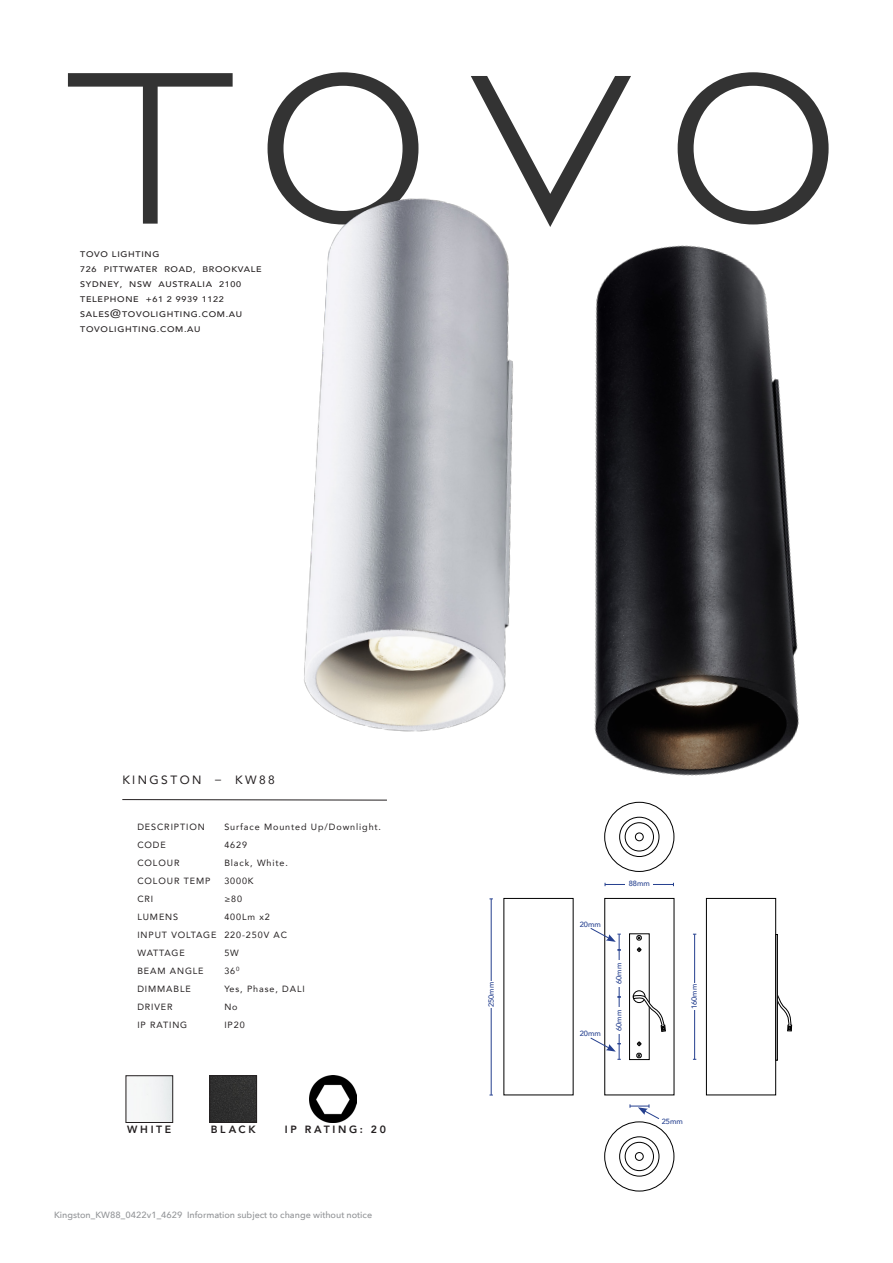
<style>
.page{position:relative;width:893px;height:1263px;background:#fff}
.page>*{position:absolute;margin:0;border:0;box-sizing:border-box;transform-origin:0 0}
.t1{font:12px "Avenir";letter-spacing:.2em;color:#231f20}
.t2{font:800 10.5px "Avenir";letter-spacing:.25em;color:#231f20}
.TOVO_DESCRIPTION_STY{font:9px "Avenir";letter-spacing:.1em;color:#231f20}
.t3{font:500 9px "Avenir Next";color:#939598}
.TOVO_Style{font:500 8.1px "Avenir";letter-spacing:.075em;color:#231f20;scale:1.11 1}
.t4{font:500 7.5px "Avenir";color:#25408f}
.s1{font-family:"Avenir Next";font-weight:400;font-size:12.15px}
</style>
<div class="page">
<svg style="left:777px;top:991px;width:15px;height:40px"></svg>
<div style="left:605px;top:1122px;width:69px;height:69px;border:1px solid #000;border-radius:50%"></div>
<svg style="left:620px;top:1137px;width:39px;height:39px"></svg>
<div style="left:620px;top:1137px;width:39px;height:39px;border:1px solid #000;border-radius:50%"></div>
<div style="left:625px;top:1142px;width:28px;height:28px;background:#fff;border-radius:50%"></div>
<div style="left:625px;top:1142px;width:29px;height:29px;border:1px solid #000;border-radius:50%"></div>
<div style="left:635px;top:1152px;width:8px;height:8px;border:1px solid #000;border-radius:50%"></div>
<svg style="left:620px;top:817px;width:39px;height:39px"></svg>
<div style="left:620px;top:817px;width:39px;height:39px;border:1px solid #000;border-radius:50%"></div>
<div style="left:625px;top:823px;width:28px;height:28px;background:#fff;border-radius:50%"></div>
<div style="left:625px;top:823px;width:29px;height:28px;border:1px solid #000;border-radius:50%"></div>
<div style="left:635px;top:833px;width:8px;height:8px;border:1px solid #000;border-radius:50%"></div>
<div style="left:706px;top:898px;width:70px;height:197px;border:1px solid #000"></div>
<div style="left:629px;top:934px;width:20px;height:126px;border:1px solid #000"></div>
<div style="left:633px;top:991px;width:12px;height:12px;border:1px solid #000;border-radius:50%"></div>
<svg style="left:636px;top:935px;width:6px;height:6px"></svg>
<svg style="left:636px;top:1053px;width:6px;height:5px"></svg>
<svg style="left:633px;top:995px;width:32px;height:36px"></svg>
<svg style="left:637px;top:1041px;width:4px;height:5px"></svg>
<svg style="left:637px;top:947px;width:4px;height:5px"></svg>
<hr style="left:491px;top:899px;width:1px;height:196px;background:#25408f">
<div style="left:486px;top:981px;width:10px;height:27px;background:#fff"></div>
<hr style="left:605px;top:884px;width:68px;height:1px;background:#25408f">
<div style="left:626px;top:879px;width:27px;height:10px;background:#fff"></div>
<svg style="left:630px;top:1104px;width:30px;height:15px"></svg>
<hr style="left:694px;top:934px;width:1px;height:125px;background:#25408f">
<div style="left:689px;top:983px;width:10px;height:27px;background:#fff"></div>
<hr style="left:619px;top:997px;width:1px;height:46px;background:#25408f">
<div style="left:614px;top:1007px;width:10px;height:27px;background:#fff"></div>
<hr style="left:619px;top:950px;width:1px;height:46px;background:#25408f">
<div style="left:614px;top:960px;width:10px;height:27px;background:#fff"></div>
<svg style="left:590px;top:927px;width:31px;height:24px"></svg>
<svg style="left:590px;top:1037px;width:31px;height:23px"></svg>
<svg style="left:68px;top:73px;width:165px;height:151px"></svg>
<svg style="left:268px;top:72px;width:150px;height:117px"></svg>
<svg style="left:471px;top:76px;width:160px;height:113px"></svg>
<svg style="left:678px;top:72px;width:151px;height:117px"></svg>
<svg style="left:122px;top:799px;width:265px;height:2px"></svg>
<img style="left:310px;top:1075px;width:47px;height:47px">
<div style="left:211px;top:1077px;width:44px;height:44px;background:#30302f"></div>
<div style="left:209px;top:1075px;width:48px;height:48px;border:1px solid #231f20"></div>
<div style="left:126px;top:1075px;width:47px;height:48px;border:1px solid #231f20"></div>
<img style="left:604px;top:189px;width:214px;height:647px">
<img style="left:209px;top:189px;width:433px;height:573px">
<p class="TOVO_Style" style="left:80px;top:247px;width:73px">TOVO LIGHTING</p>
<p class="TOVO_Style" style="left:80px;top:262px;width:165px">726 PITTWATER ROAD, BROOKVALE</p>
<p class="TOVO_Style" style="left:80px;top:277px;width:146px">SYDNEY, NSW AUSTRALIA 2100</p>
<p class="TOVO_Style" style="left:80px;top:292px;width:131px">TELEPHONE +61 2 9939 1122</p>
<p class="TOVO_Style" style="left:80px;top:307px;width:147px">SALES<span class="s1">@</span>TOVOLIGHTING.COM.AU</p>
<p class="TOVO_Style" style="left:80px;top:322px;width:110px">TOVOLIGHTING.COM.AU</p>
<p class="t1" style="left:122px;top:770px;width:154px">KINGSTON _ KW88</p>
<p class="TOVO_DESCRIPTION_STY" style="left:137px;top:820px;width:69px">DESCRIPTION</p>
<p class="TOVO_DESCRIPTION_STY" style="left:224px;top:820px;width:158px">Surface Mounted Up/Downlight.</p>
<p class="TOVO_DESCRIPTION_STY" style="left:137px;top:838px;width:30px">CODE</p>
<p class="TOVO_DESCRIPTION_STY" style="left:224px;top:838px;width:24px">4629</p>
<p class="TOVO_DESCRIPTION_STY" style="left:137px;top:856px;width:44px">COLOUR</p>
<p class="TOVO_DESCRIPTION_STY" style="left:224px;top:856px;width:65px">Black, White.</p>
<p class="TOVO_DESCRIPTION_STY" style="left:137px;top:874px;width:75px">COLOUR TEMP</p>
<p class="TOVO_DESCRIPTION_STY" style="left:224px;top:874px;width:31px">3000K</p>
<p class="TOVO_DESCRIPTION_STY" style="left:137px;top:892px;width:17px">CRI</p>
<p class="TOVO_DESCRIPTION_STY" style="left:224px;top:892px;width:19px">≥80</p>
<p class="TOVO_DESCRIPTION_STY" style="left:137px;top:910px;width:42px">LUMENS</p>
<p class="TOVO_DESCRIPTION_STY" style="left:224px;top:910px;width:47px">400Lm x2</p>
<p class="TOVO_DESCRIPTION_STY" style="left:137px;top:928px;width:151px">INPUT VOLTAGE 220-250V AC</p>
<p class="TOVO_DESCRIPTION_STY" style="left:137px;top:946px;width:49px">WATTAGE</p>
<p class="TOVO_DESCRIPTION_STY" style="left:224px;top:946px;width:16px">5W</p>
<p class="TOVO_DESCRIPTION_STY" style="left:137px;top:964px;width:68px">BEAM ANGLE</p>
<p class="TOVO_DESCRIPTION_STY" style="left:224px;top:964px;width:17px">36<sup>0</sup></p>
<p class="TOVO_DESCRIPTION_STY" style="left:137px;top:982px;width:55px">DIMMABLE</p>
<p class="TOVO_DESCRIPTION_STY" style="left:224px;top:982px;width:82px">Yes, Phase, DALI</p>
<p class="TOVO_DESCRIPTION_STY" style="left:137px;top:1000px;width:37px">DRIVER</p>
<p class="TOVO_DESCRIPTION_STY" style="left:224px;top:1000px;width:15px">No</p>
<p class="TOVO_DESCRIPTION_STY" style="left:137px;top:1018px;width:51px">IP RATING</p>
<p class="TOVO_DESCRIPTION_STY" style="left:224px;top:1018px;width:22px">IP20</p>
<p class="t2" style="left:127px;top:1121px;width:46px">WHITE</p>
<p class="t2" style="left:211px;top:1121px;width:46px">BLACK</p>
<p class="t2" style="left:285px;top:1121px;width:103px">IP RATING: 20</p>
<p class="t3" style="left:54px;top:1207px;width:320px">Kingston_KW88_0422v1_4629 Information subject to change without notice</p>
<p class="t4" style="left:485px;top:1007px;width:27px;rotate:-90deg">250mm</p>
<p class="t4" style="left:580px;top:917px;width:23px">20mm</p>
<p class="t4" style="left:580px;top:1027px;width:23px">20mm</p>
<p class="t4" style="left:629px;top:877px;width:23px">88mm</p>
<p class="t4" style="left:612px;top:984px;width:23px;rotate:-90deg">60mm</p>
<p class="t4" style="left:612px;top:1031px;width:23px;rotate:-90deg">60mm</p>
<p class="t4" style="left:688px;top:1009px;width:27px;rotate:-90deg">160mm</p>
<p class="t4" style="left:662px;top:1115px;width:23px">25mm</p>
</div>
